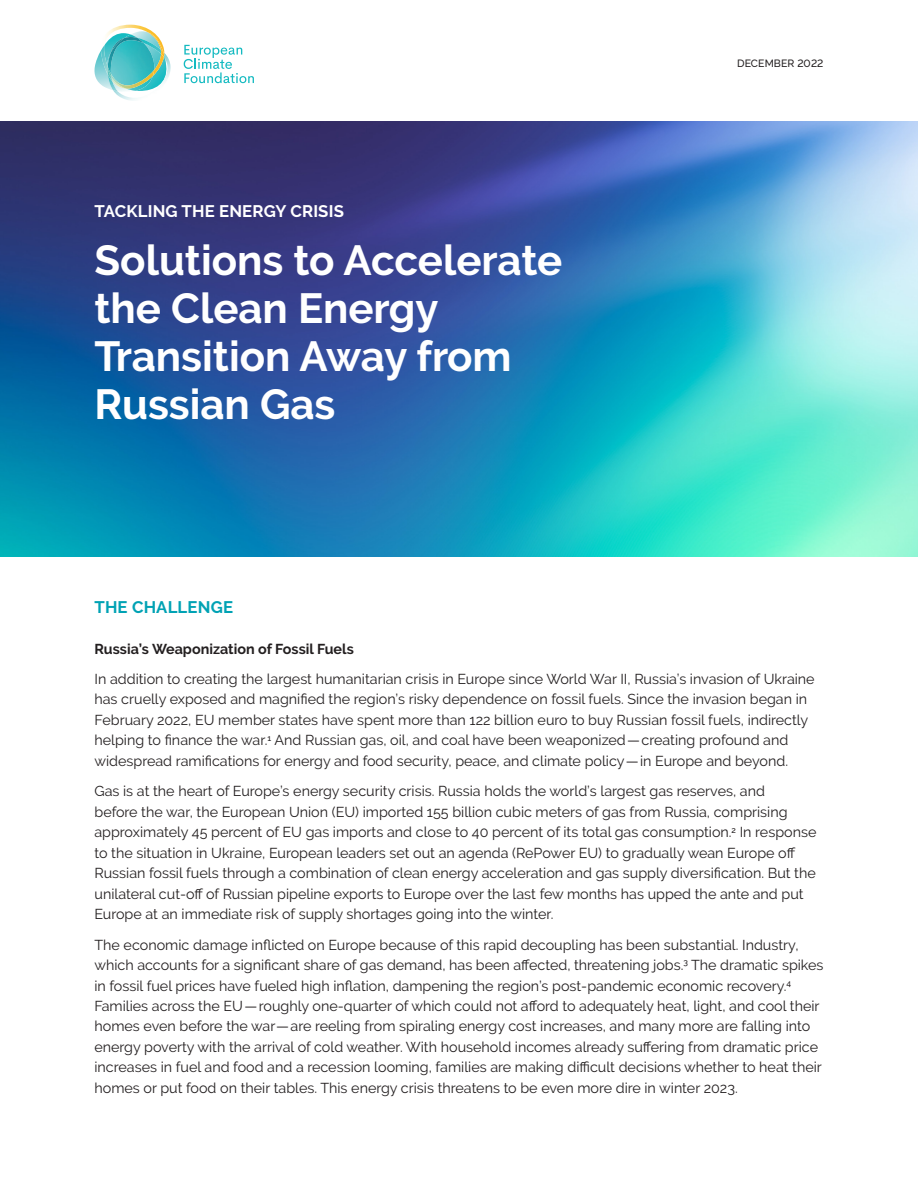
<style>
.page{position:relative;width:918px;height:1188px;background:#fff}
.page>*{position:absolute;margin:0;border:0;box-sizing:border-box;transform-origin:0 0}
.t1{font:700 42px/48px "Raleway";color:#fff}
.t2{font:700 16.65px "Raleway";letter-spacing:.01em;color:#fff}
.t3{font:700 16.65px "Raleway";letter-spacing:.01em;color:#00a2b4}
.t4{font:14.4px/20.4px "Raleway";color:#231f20}
.t5{font:700 14.4px "Raleway";color:#231f20}
.t6{font:500 10.5px "Raleway";letter-spacing:.01em;color:#231f20}
</style>
<div class="page">
<img style="left:0;top:122px;width:918px;height:435px">
<img style="left:114px;top:58px;width:57px;height:43px">
<img style="left:110px;top:25px;width:42px;height:6px">
<svg style="left:94px;top:31px;width:74px;height:61px"></svg>
<svg style="left:184px;top:45px;width:70px;height:38px"></svg>
<p class="t2" style="left:94px;top:202px;width:251px">TACKLING THE ENERGY CRISIS</p>
<h1 class="t1" style="left:94px;top:237px;width:469px">Solutions to Accelerate the Clean Energy<br>Transition Away from<br>Russian Gas</h1>
<p class="t6" style="left:737px;top:57px;width:88px">DECEMBER 2022</p>
<p class="t3" style="left:94px;top:598px;width:140px">THE CHALLENGE</p>
<p class="t5" style="left:94px;top:640px;width:261px">Russia’s Weaponization of Fossil Fuels</p>
<p class="t4" style="left:94px;top:669px;width:722px">In addition to creating the largest humanitarian crisis in Europe since World War II, Russia’s invasion of Ukraine has cruelly exposed and magnified the region’s risky dependence on fossil fuels. Since the invasion began in February 2022, EU member states have spent more than 122 billion euro to buy Russian fossil fuels, indirectly helping to finance the war.<sup>1</sup> And Russian gas, oil, and coal have been weaponized—creating profound and widespread ramifications for energy and food security, peace, and climate policy—in Europe and beyond.</p>
<p class="t4" style="left:95px;top:781px;width:723px">Gas is at the heart of Europe’s energy security crisis. Russia holds the world’s largest gas reserves, and<br>before the war, the European Union (EU) imported 155 billion cubic meters of gas from Russia, comprising approximately 45 percent of EU gas imports and close to 40 percent of its total gas consumption.<sup>2</sup> In response to the situation in Ukraine, European leaders set out an agenda (RePower EU) to gradually wean Europe off Russian fossil fuels through a combination of clean energy acceleration and gas supply diversification. But the unilateral cut-off of Russian pipeline exports to Europe over the last few months has upped the ante and put Europe at an immediate risk of supply shortages going into the winter.</p>
<p class="t4" style="left:94px;top:934px;width:731px">The economic damage inflicted on Europe because of this rapid decoupling has been substantial. Industry, which accounts for a significant share of gas demand, has been affected, threatening jobs.<sup>3</sup> The dramatic spikes in fossil fuel prices have fueled high inflation, dampening the region’s post-pandemic economic recovery.<sup>4<br></sup>Families across the EU—roughly one-quarter of which could not afford to adequately heat, light, and cool their homes even before the war—are reeling from spiraling energy cost increases, and many more are falling into energy poverty with the arrival of cold weather. With household incomes already suffering from dramatic price increases in fuel and food and a recession looming, families are making difficult decisions whether to heat their homes or put food on their tables. This energy crisis threatens to be even more dire in winter 2023.</p>
</div>
